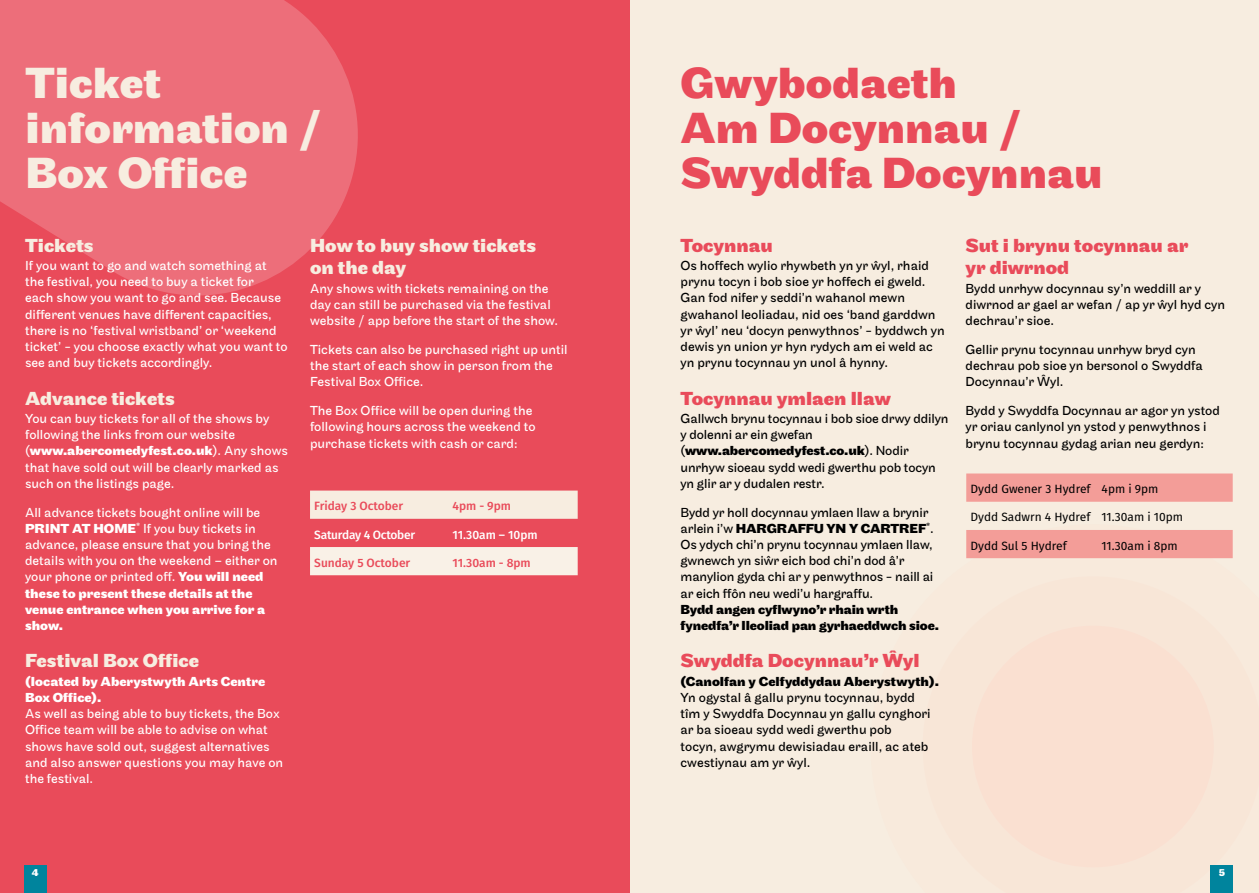
<style>
.page{position:relative;width:1259px;height:893px;background:#fff}
.page>*{position:absolute;margin:0;border:0;box-sizing:border-box;transform-origin:0 0}
.t1{font:700 45px/45px "Maple";color:#e94b5a}
.t2{font:700 45px/45px "Maple";color:#f7ede0}
.t3{font:700 19.5px/22.5px "Maple";color:#e94b5a}
.t4{font:700 19.5px/22.5px "Maple";color:#f7ede0}
.t5{font:13.5px/16.2px "Maple";color:#fff}
.t6{font:13.5px/16.2px "Maple";color:#000}
.t7{font:700 13.5px/16.2px "Maple";letter-spacing:-.01em;color:#000}
.t8{font:700 13.5px/16.2px "Maple";color:#fff}
.t9{font:12px "Fira Sans";color:#000}
.t10{font:500 12px "Fira Sans";color:#e94b5a}
.t11{font:500 12px "Fira Sans";letter-spacing:-.02em;color:#fff}
.t12{font:500 12px "Fira Sans";color:#fff}
.t13{font:700 10.5px "Maple";color:#fff}
.s1{font-weight:700}
</style>
<div class="page">
<div style="left:629px;top:0;width:630px;height:893px;background:#f7ede0"></div>
<div style="left:0;top:0;width:629px;height:893px;background:#e94b5a"></div>
<svg style="left:0;top:0;width:358px;height:296px;fill:#ed6e7a"></svg>
<div style="left:972px;top:625px;width:242px;height:243px;background:#f8e6d7"></div>
<div style="left:972px;top:626px;width:241px;height:241px;background:#fae0d1;border-radius:50%"></div>
<div style="left:310px;top:491px;width:268px;height:28px;background:#f7ede0"></div>
<div style="left:310px;top:547px;width:268px;height:28px;background:#f9f1e7"></div>
<svg style="left:966px;top:473px;width:266px;height:85px"></svg>
<div style="left:24px;top:868px;width:23px;height:25px;background:#00849d"></div>
<div style="left:24px;top:865px;width:23px;height:15px;background:#00849d"></div>
<div style="left:1210px;top:868px;width:23px;height:25px;background:#00849d"></div>
<div style="left:1210px;top:865px;width:23px;height:15px;background:#00849d"></div>
<h1 class="t2" style="left:26px;top:61px;width:297px">Ticket information /<br>Box Office</h1>
<h1 class="t1" style="left:680px;top:61px;width:423px">Gwybodaeth<br>Am Docynnau /<br>Swyddfa Docynnau</h1>
<h2 class="t4" style="left:25px;top:234px;width:70px">Tickets</h2>
<p class="t5" style="left:25px;top:258px;width:264px">If you want to go and watch something at the festival, you need to buy a ticket for<br>each show you want to go and see. Because different venues have different capacities, there is no ‘festival wristband’ or ‘weekend ticket’ - you choose exactly what you want to see and buy tickets accordingly.</p>
<h2 class="t4" style="left:25px;top:387px;width:151px">Advance tickets</h2>
<p class="t5" style="left:25px;top:411px;width:264px">You can buy tickets for all of the shows by following the links from our website (<span class="s1">www.abercomedyfest.co.uk</span>). Any shows that have sold out will be clearly marked as such on the listings page.</p>
<p class="t5" style="left:25px;top:504px;width:254px">All advance tickets bought online will be <span class="s1">PRINT AT HOME</span><sup>*</sup> If you buy tickets in advance, please ensure that you bring the details with you on the weekend – either on your phone or printed off. <span class="s1">You will need these to present these details at the venue entrance when you arrive for a show.</span></p>
<h2 class="t4" style="left:25px;top:650px;width:175px">Festival Box Office</h2>
<p class="t8" style="left:25px;top:673px;width:241px">(located by Aberystwyth Arts Centre<br>Box Office).</p>
<p class="t5" style="left:25px;top:706px;width:260px">As well as being able to buy tickets, the Box Office team will be able to advise on what shows have sold out, suggest alternatives and also answer questions you may have on the festival.</p>
<h2 class="t4" style="left:310px;top:234px;width:227px">How to buy show tickets on the day</h2>
<p class="t5" style="left:310px;top:280px;width:250px">Any shows with tickets remaining on the day can still be purchased via the festival website / app before the start of the show.</p>
<p class="t5" style="left:310px;top:342px;width:259px">Tickets can also be purchased right up until the start of each show in person from the<br>Festival Box Office.</p>
<p class="t5" style="left:310px;top:403px;width:227px">The Box Office will be open during the following hours across the weekend to purchase tickets with cash or card:</p>
<p class="t10" style="left:314px;top:496px;width:90px">Friday 3 October</p>
<p class="t10" style="left:452px;top:496px;width:60px">4pm - 9pm</p>
<p class="t11" style="left:314px;top:525px;width:102px">Saturday 4 October</p>
<p class="t12" style="left:452px;top:525px;width:87px">11.30am – 10pm</p>
<p class="t10" style="left:314px;top:553px;width:98px">Sunday 5 October</p>
<p class="t10" style="left:452px;top:553px;width:80px">11.30am - 8pm</p>
<h2 class="t3" style="left:680px;top:234px;width:94px">Tocynnau</h2>
<p class="t6" style="left:680px;top:258px;width:266px">Os hoffech wylio rhywbeth yn yr ŵyl, rhaid prynu tocyn i bob sioe yr hoffech ei gweld.<br>Gan fod nifer y seddi’n wahanol mewn gwahanol leoliadau, nid oes ‘band garddwn yr ŵyl’ neu ‘docyn penwythnos’ - byddwch yn dewis yn union yr hyn rydych am ei weld ac yn prynu tocynnau yn unol â hynny.</p>
<h2 class="t3" style="left:680px;top:387px;width:212px">Tocynnau ymlaen llaw</h2>
<p class="t6" style="left:680px;top:411px;width:269px">Gallwch brynu tocynnau i bob sioe drwy ddilyn y dolenni ar ein gwefan (<span class="s1">www.abercomedyfest.co.uk</span>). Nodir unrhyw sioeau sydd wedi gwerthu pob tocyn yn glir ar y dudalen restr.</p>
<p class="t6" style="left:680px;top:504px;width:255px">Bydd yr holl docynnau ymlaen llaw a brynir arlein i’w <span class="s1">HARGRAFFU YN Y CARTREF</span><sup>*</sup>.<br>Os ydych chi’n prynu tocynnau ymlaen llaw, gwnewch yn siŵr eich bod chi’n dod â’r manylion gyda chi ar y penwythnos - naill ai ar eich ffôn neu wedi’u hargraffu.</p>
<p class="t7" style="left:680px;top:602px;width:260px">Bydd angen cyflwyno’r rhain wrth fynedfa’r lleoliad pan gyrhaeddwch sioe.</p>
<h2 class="t3" style="left:680px;top:650px;width:241px">Swyddfa Docynnau’r Ŵyl</h2>
<p class="t7" style="left:680px;top:673px;width:260px">(Canolfan y Celfyddydau Aberystwyth).</p>
<p class="t6" style="left:680px;top:690px;width:252px">Yn ogystal â gallu prynu tocynnau, bydd tîm y Swyddfa Docynnau yn gallu cynghori ar ba sioeau sydd wedi gwerthu pob tocyn, awgrymu dewisiadau eraill, ac ateb cwestiynau am yr ŵyl.</p>
<h2 class="t3" style="left:965px;top:234px;width:224px">Sut i brynu tocynnau ar yr diwrnod</h2>
<p class="t6" style="left:965px;top:280px;width:261px">Bydd unrhyw docynnau sy’n weddill ar y diwrnod ar gael ar wefan / ap yr ŵyl hyd cyn dechrau’r sioe.</p>
<p class="t6" style="left:965px;top:342px;width:239px">Gellir prynu tocynnau unrhyw bryd cyn dechrau pob sioe yn bersonol o Swyddfa<br>Docynnau’r Ŵyl.</p>
<p class="t6" style="left:965px;top:403px;width:256px">Bydd y Swyddfa Docynnau ar agor yn ystod yr oriau canlynol yn ystod y penwythnos i brynu tocynnau gydag arian neu gerdyn:</p>
<p class="t9" style="left:970px;top:480px;width:189px">Dydd Gwener 3 Hydref 4pm i 9pm</p>
<p class="t9" style="left:970px;top:508px;width:214px">Dydd Sadwrn 4 Hydref 11.30am i 10pm</p>
<p class="t9" style="left:970px;top:536px;width:98px">Dydd Sul 5 Hydref</p>
<p class="t9" style="left:1101px;top:536px;width:78px">11.30am i 8pm</p>
<p class="t13" style="left:32px;top:866px;width:8px">4</p>
<p class="t13" style="left:1218px;top:866px;width:8px">5</p>
</div>
